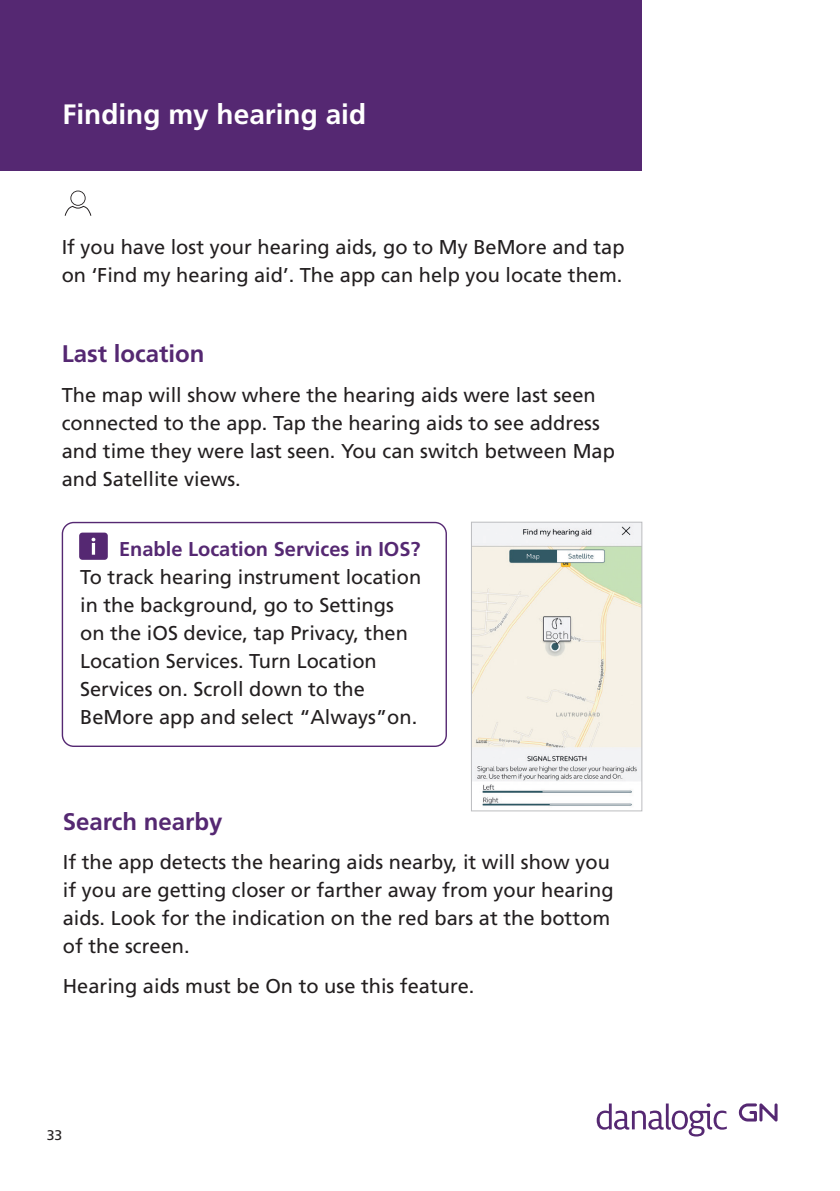
<style>
.page{position:relative;width:840px;height:1191px;background:#fff}
.page>*{position:absolute;margin:0;border:0;box-sizing:border-box;transform-origin:0 0}
.t1{font:700 28px "Frutiger";color:#fff}
.t2{font:700 24px "Frutiger";color:#552872}
.t3{font:20px/28px "Frutiger";color:#231f20}
.t4{font:14px "Frutiger";color:#231f20}
.s1{font-weight:700;color:#552872}
</style>
<div class="page">
<svg style="left:738px;top:1103px;width:39px;height:18px"></svg>
<svg style="left:596px;top:1103px;width:130px;height:33px"></svg>
<div style="left:0;top:0;width:641px;height:170px;background:#552872"></div>
<svg style="left:65px;top:190px;width:26px;height:26px"></svg>
<img style="left:473px;top:524px;width:167px;height:282px">
<div style="left:471px;top:522px;width:171px;height:289px;border:1px solid #bcbdc0"></div>
<div style="left:62px;top:522px;width:384px;height:225px;border:1px solid #552872;border-radius:11px"></div>
<div style="left:79px;top:532px;width:29px;height:28px;background:#552872;border-radius:3px"></div>
<svg style="left:91px;top:538px;width:4px;height:17px"></svg>
<p class="t1" style="left:62px;top:98px;width:305px">Finding my hearing aid</p>
<p class="t3" style="left:62px;top:233px;width:564px">If you have lost your hearing aids, go to My BeMore and tap on ‘Find my hearing aid’. The app can help you locate them.</p>
<p class="t2" style="left:62px;top:340px;width:144px">Last location</p>
<p class="t3" style="left:62px;top:381px;width:554px">The map will show where the hearing aids were last seen connected to the app. Tap the hearing aids to see address and time they were last seen. You can switch between Map and Satellite views.</p>
<p class="t3" style="left:80px;top:534px;width:342px;text-indent:39px"><span class="s1">Enable Location Services in IOS?<br></span>To track hearing instrument location in the background, go to Settings on the iOS device, tap Privacy, then Location Services. Turn Location Services on. Scroll down to the BeMore app and select “Always”on.</p>
<p class="t2" style="left:63px;top:807px;width:161px">Search nearby</p>
<p class="t3" style="left:63px;top:848px;width:552px">If the app detects the hearing aids nearby, it will show you if you are getting closer or farther away from your hearing aids. Look for the indication on the red bars at the bottom of the screen.</p>
<p class="t3" style="left:63px;top:971px;width:413px">Hearing aids must be On to use this feature.</p>
<p class="t4" style="left:47px;top:1126px;width:17px">33</p>
</div>
